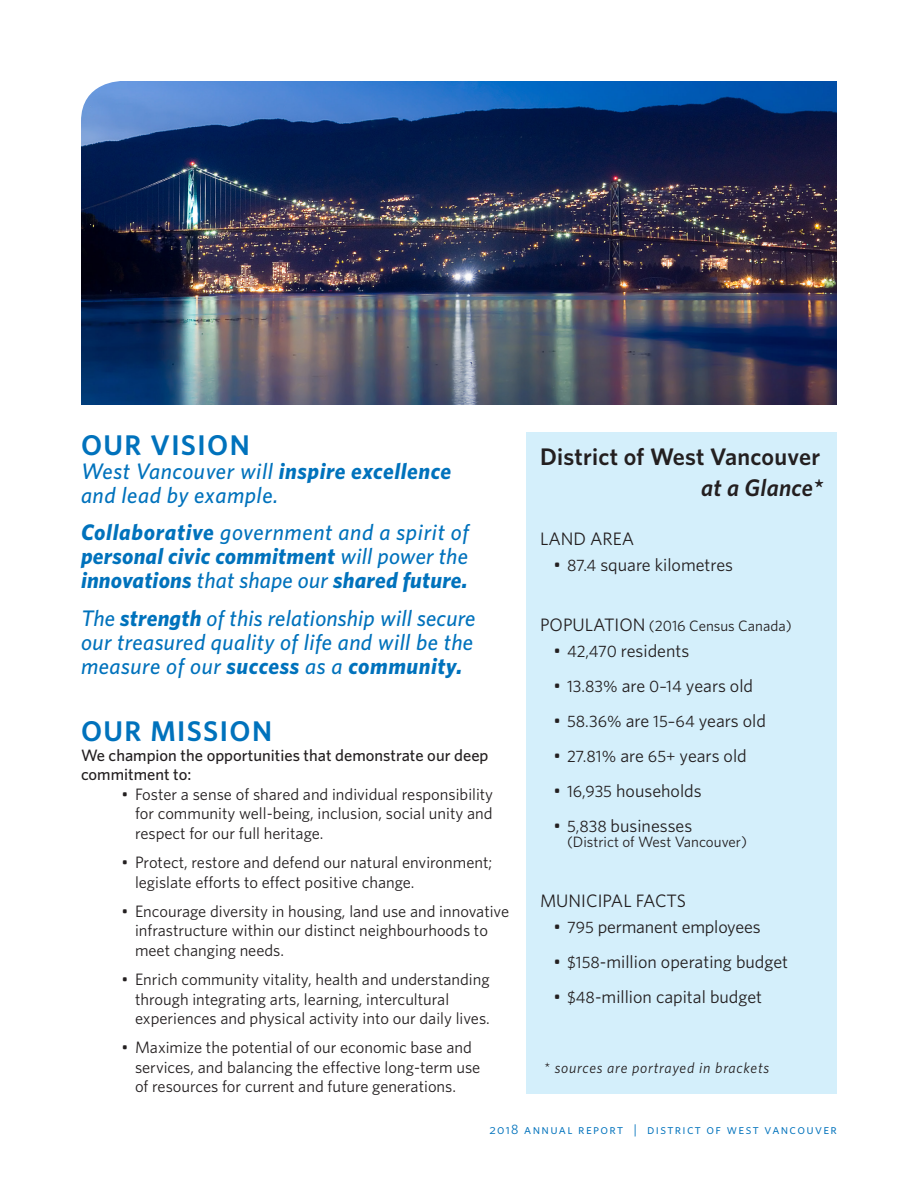
<style>
.page{position:relative;width:918px;height:1188px;background:#fff}
.page>*{position:absolute;margin:0;border:0;box-sizing:border-box;transform-origin:0 0}
.heads_-_non_TOC{font:600 28.5px "Whitney";letter-spacing:.05em;color:#0072bc}
.sub_heads{font:600 24px/31.3px "Whitney";letter-spacing:.01em;color:#231f20;text-align:right}
.t1{font:italic 500 22.5px/24px "Whitney";letter-spacing:.02em;color:#0072bc}
.t2{font:italic 700 22.5px/24px "Whitney";letter-spacing:.01em;color:#0072bc;text-align:justify}
.body{font:18px "Whitney";color:#231f20}
.sublings{font:18px "Whitney";color:#231f20}
.body-2{font:16.5px/19.5px "Whitney";color:#231f20}
.sublings-2{font:500 16.5px/19.5px "Whitney";color:#231f20}
.body-3{font:italic 15px "Whitney";letter-spacing:.05em;color:#231f20}
.sublings-3{font:15px "Whitney";color:#231f20}
.body-4{font:15px "Whitney";color:#231f20}
.t3{font:13.5px "Whitney Book SC";letter-spacing:.1em;color:#0072bc}
.s1{font-weight:700}
.s2{font-weight:500}
.s3{font-style:italic}
.s4{font-size:16.5px}
.s5{font-size:18px}
</style>
<div class="page">
<img style="left:81px;top:81px;width:756px;height:324px">
<div style="left:526px;top:432px;width:311px;height:662px;background:#d4effb"></div>
<p class="heads_-_non_TOC" style="left:81px;top:428px;width:170px">OUR VISION</p>
<p class="t1" style="left:81px;top:458px;width:372px">West Vancouver will <span class="s1">inspire excellence </span>and lead by example.</p>
<p class="t2" style="left:81px;top:520px;width:390px">Collaborative <span class="s2">government and a spirit of </span>personal civic commitment <span class="s2">will power the </span>innovations <span class="s2">that shape our</span> shared future.</p>
<p class="t1" style="left:81px;top:605px;width:396px;text-align:justify">The <span class="s1">strength</span> of this relationship will secure our treasured quality of life and will be the measure of our <span class="s1">success</span> as a <span class="s1">community.</span></p>
<p class="heads_-_non_TOC" style="left:81px;top:714px;width:193px">OUR MISSION</p>
<p class="sublings-2" style="left:81px;top:745px;width:409px">We champion the opportunities that demonstrate our deep commitment to:</p>
<p class="body-2" style="left:135px;top:784px;width:360px;text-align:justify;text-indent:-13px">• Foster a sense of shared and individual responsibility for community well-being, inclusion, social unity and respect for our full heritage.</p>
<p class="body-2" style="left:135px;top:852px;width:359px;text-indent:-13px">• Protect, restore and defend our natural environment; legislate efforts to effect positive change.</p>
<p class="body-2" style="left:135px;top:901px;width:376px;text-indent:-13px">• Encourage diversity in housing, land use and innovative infrastructure within our distinct neighbourhoods to meet changing needs.</p>
<p class="body-2" style="left:135px;top:969px;width:356px;text-indent:-13px">• Enrich community vitality, health and understanding through integrating arts, learning, intercultural experiences and physical activity into our daily lives.</p>
<p class="body-2" style="left:135px;top:1037px;width:347px;text-indent:-13px">• Maximize the potential of our economic base and services, and balancing the effective long-term use of resources for current and future generations.</p>
<p class="sub_heads" style="left:540px;top:440px;width:285px">District of West Vancouver <span class="s3">at a Glance*</span></p>
<p class="sublings" style="left:540px;top:528px;width:96px">LAND AREA</p>
<p class="body" style="left:554px;top:554px;width:181px">• <span class="s4">87.4</span> square kilometres</p>
<p class="sublings-3" style="left:540px;top:617px;width:253px"><span class="s5">POPULATION</span> (2016 Census Canada)</p>
<p class="body" style="left:554px;top:640px;width:137px">• <span class="s4">42,470</span> residents</p>
<p class="body" style="left:554px;top:675px;width:201px">• <span class="s4">13.83%</span> are <span class="s4">0–14</span> years old</p>
<p class="body" style="left:554px;top:710px;width:214px">• <span class="s4">58.36%</span> are <span class="s4">15–64</span> years old</p>
<p class="body" style="left:554px;top:745px;width:195px">• <span class="s4">27.81%</span> are <span class="s4">65+</span> years old</p>
<p class="body" style="left:554px;top:780px;width:150px">• <span class="s4">16,935</span> households</p>
<p class="body" style="left:554px;top:815px;width:140px">• <span class="s4">5,838</span> businesses</p>
<p class="body-4" style="left:567px;top:833px;width:182px">(District of West Vancouver)</p>
<p class="sublings" style="left:540px;top:891px;width:148px">MUNICIPAL FACTS</p>
<p class="body" style="left:554px;top:916px;width:209px">• <span class="s4">795</span> permanent employees</p>
<p class="body" style="left:554px;top:951px;width:236px">• <span class="s4">$158</span>-million operating budget</p>
<p class="body" style="left:554px;top:986px;width:210px">• <span class="s4">$48</span>-million capital budget</p>
<p class="body-3" style="left:544px;top:1059px;width:227px">* sources are portrayed in brackets</p>
<p class="t3" style="left:489px;top:1121px;width:349px">2018 annual report | district of west vancouver</p>
</div>
